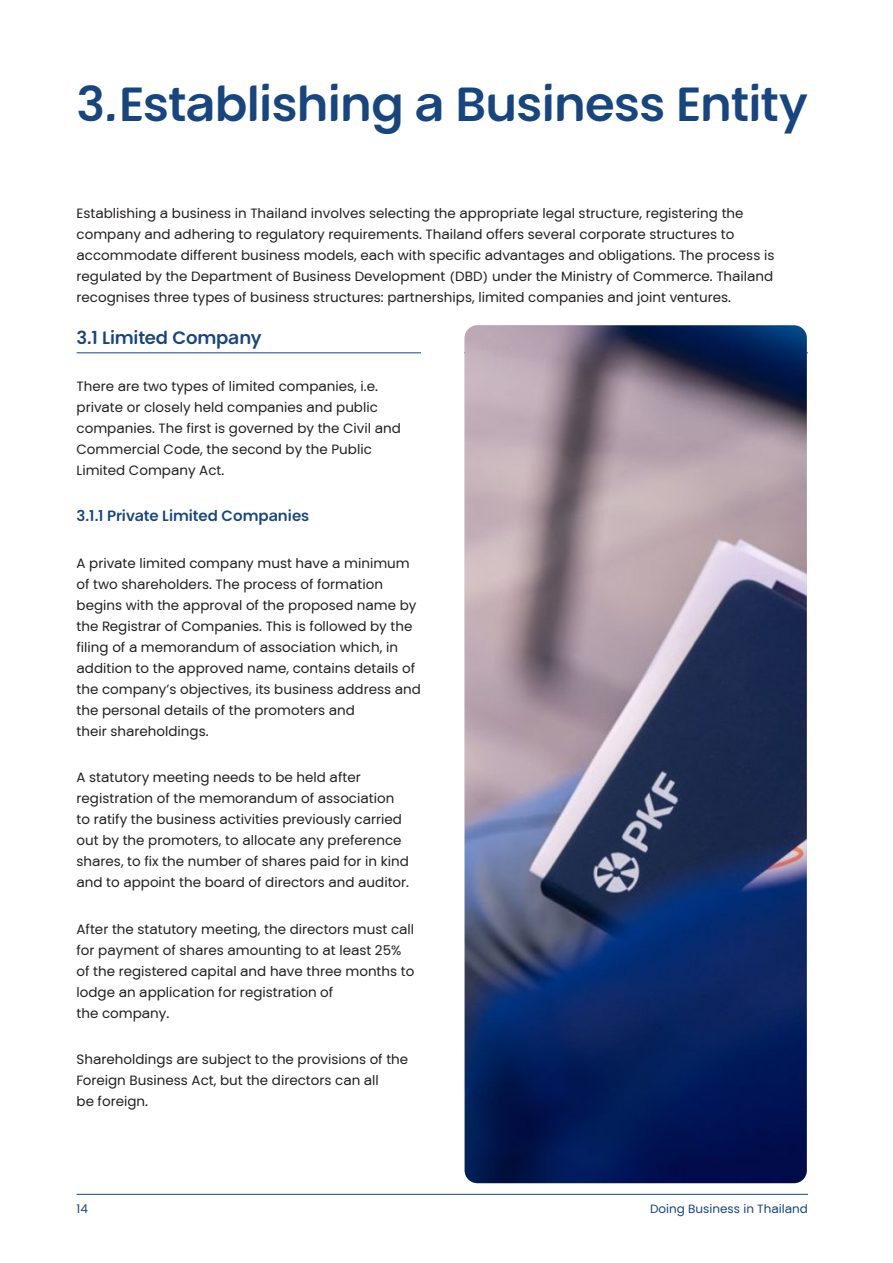
<style>
.page{position:relative;width:893px;height:1263px;background:#fff}
.page>*{position:absolute;margin:0;border:0;box-sizing:border-box;transform-origin:0 0}
.t1{font:700 48px "PKF Global Sans";letter-spacing:-.015em;color:#174580}
.chapter-subhead{font:700 18px "PKF Global Sans";letter-spacing:-.01em;color:#174580}
.chapter-par_header_L1{font:700 15px "PKF Global Sans";color:#174580}
.body{font:13.5px/21px "PKF Global Sans";color:#231f20}
.t2{font:12px "PKF Global Sans";color:#174580}
</style>
<div class="page">
<hr style="left:77px;top:1194px;width:731px;height:1px;background:#174580">
<hr style="left:77px;top:353px;width:731px;height:1px;background:#174580">
<div style="left:421px;top:325px;width:42px;height:864px;background:#fff"></div>
<img style="left:465px;top:325px;width:342px;height:858px">
<p class="t1" style="left:77px;top:74px;width:733px">3.Establishing a Business Entity</p>
<p class="body" style="left:77px;top:203px;width:699px">Establishing a business in Thailand involves selecting the appropriate legal structure, registering the company and adhering to regulatory requirements. Thailand offers several corporate structures to accommodate different business models, each with specific advantages and obligations. The process is regulated by the Department of Business Development (DBD) under the Ministry of Commerce. Thailand recognises three types of business structures: partnerships, limited companies and joint ventures.</p>
<p class="chapter-subhead" style="left:77px;top:327px;width:186px">3.1 Limited Company</p>
<p class="body" style="left:77px;top:375px;width:326px">There are two types of limited companies, i.e. private or closely held companies and public companies. The first is governed by the Civil and Commercial Code, the second by the Public Limited Company Act.</p>
<p class="chapter-par_header_L1" style="left:77px;top:506px;width:234px">3.1.1 Private Limited Companies</p>
<p class="body" style="left:77px;top:552px;width:346px">A private limited company must have a minimum of two shareholders. The process of formation begins with the approval of the proposed name by the Registrar of Companies. This is followed by the filing of a memorandum of association which, in addition to the approved name, contains details of the company’s objectives, its business address and the personal details of the promoters and<br>their shareholdings.</p>
<p class="body" style="left:77px;top:767px;width:334px">A statutory meeting needs to be held after registration of the memorandum of association to ratify the business activities previously carried out by the promoters, to allocate any preference shares, to fix the number of shares paid for in kind and to appoint the board of directors and auditor.</p>
<p class="body" style="left:77px;top:918px;width:339px">After the statutory meeting, the directors must call for payment of shares amounting to at least 25% of the registered capital and have three months to lodge an application for registration of<br>the company.</p>
<p class="body" style="left:77px;top:1049px;width:333px">Shareholdings are subject to the provisions of the<br>Foreign Business Act, but the directors can all<br>be foreign.</p>
<p class="t2" style="left:77px;top:1202px;width:13px">14</p>
<p class="t2" style="left:650px;top:1202px;width:159px">Doing Business in Thailand</p>
</div>
